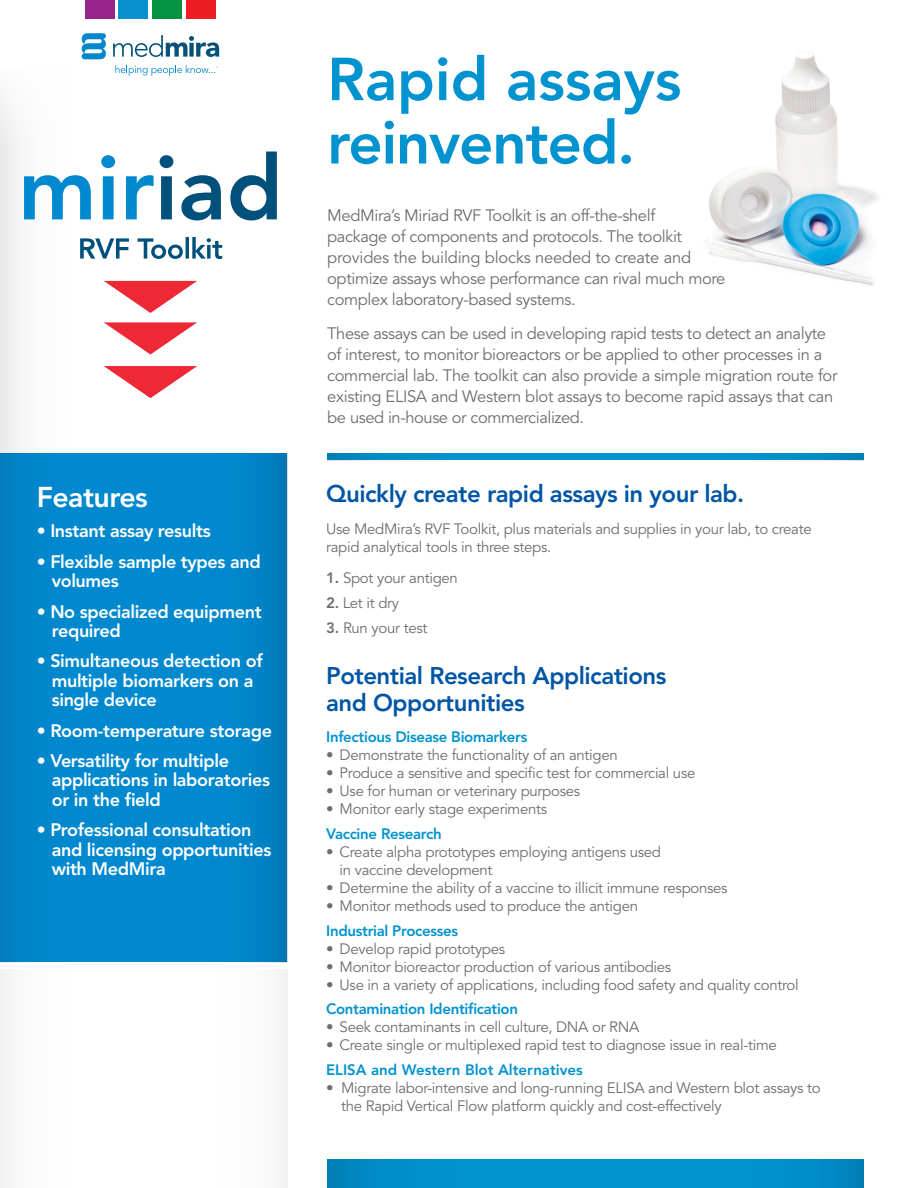
<style>
.page{position:relative;width:918px;height:1188px;background:#fff}
.page>*{position:absolute;margin:0;border:0;box-sizing:border-box;transform-origin:0 0}
.t1{font:800 60px/63.3px "Avenir";letter-spacing:-.01em;color:#0093d0}
.t2{font:800 28.5px "Avenir";letter-spacing:-.02em;color:#fff}
.t3{font:800 24px/27px "Avenir";letter-spacing:-.02em;color:#0155a5}
.t4{font:800 18px/19.5px "Avenir";letter-spacing:-.02em;color:#fff}
.t5{font:16.5px/21px "Avenir";letter-spacing:-.02em;color:#6c6d70}
.t6{font:15px/18px "Avenir";letter-spacing:-.02em;color:#6c6d70}
.t7{font:800 15px "Avenir";letter-spacing:-.02em;color:#0093d0}
.t8{font:800 15px "Avenir";color:#0093d0}
.s1{font-weight:800}
</style>
<div class="page">
<div style="left:0;top:68px;width:130px;height:385px;background:linear-gradient(to right,#f4f4f5,#fff)"></div>
<img style="left:706px;top:54px;width:171px;height:232px">
<div style="left:327px;top:1159px;width:537px;height:29px;background:#0093d0"></div>
<div style="left:633px;top:1159px;width:231px;height:29px;background:linear-gradient(to right,#0097d5,#0087c1)"></div>
<div style="left:327px;top:1159px;width:257px;height:29px;background:linear-gradient(to right,#0087c0,#0097d5)"></div>
<div style="left:0;top:453px;width:287px;height:509px;background:#0089cf"></div>
<div style="left:158px;top:453px;width:129px;height:509px;background:linear-gradient(to right,#008dd4,#007fc1)"></div>
<div style="left:0;top:453px;width:130px;height:509px;background:linear-gradient(to right,#0082c5,#008bd2)"></div>
<div style="left:327px;top:453px;width:537px;height:7px;background:#0093d0"></div>
<svg style="left:822px;top:453px;width:42px;height:7px"></svg>
<svg style="left:327px;top:453px;width:48px;height:7px"></svg>
<svg style="left:104px;top:281px;width:93px;height:32px"></svg>
<svg style="left:104px;top:322px;width:93px;height:33px"></svg>
<svg style="left:104px;top:366px;width:93px;height:32px"></svg>
<svg style="left:24px;top:175px;width:67px;height:44px"></svg>
<svg style="left:101px;top:155px;width:14px;height:64px"></svg>
<svg style="left:126px;top:175px;width:28px;height:44px"></svg>
<svg style="left:160px;top:155px;width:13px;height:64px"></svg>
<svg style="left:181px;top:175px;width:40px;height:45px"></svg>
<svg style="left:230px;top:152px;width:47px;height:68px"></svg>
<svg style="left:80px;top:237px;width:142px;height:22px"></svg>
<svg style="left:113px;top:35px;width:106px;height:22px"></svg>
<svg style="left:115px;top:65px;width:103px;height:11px"></svg>
<svg style="left:82px;top:33px;width:24px;height:26px"></svg>
<div style="left:153px;top:0;width:29px;height:19px;background:#059341"></div>
<div style="left:85px;top:0;width:29px;height:19px;background:#95258a"></div>
<div style="left:187px;top:0;width:29px;height:19px;background:#ee1d23"></div>
<div style="left:119px;top:0;width:29px;height:19px;background:#0792ce"></div>
<h2 class="t2" style="left:37px;top:480px;width:113px">Features</h2>
<p class="t4" style="left:37px;top:521px;width:176px">• Instant assay results</p>
<p class="t4" style="left:52px;top:552px;width:211px;text-indent:-15px">• Flexible sample types and volumes</p>
<p class="t4" style="left:52px;top:601px;width:212px;text-indent:-15px">• No specialized equipment required</p>
<p class="t4" style="left:52px;top:651px;width:212px;text-indent:-15px">• Simultaneous detection of multiple biomarkers on a single device</p>
<p class="t4" style="left:37px;top:721px;width:237px">• Room-temperature storage</p>
<p class="t4" style="left:52px;top:751px;width:220px;text-indent:-15px">• Versatility for multiple applications in laboratories or in the field</p>
<p class="t4" style="left:52px;top:820px;width:221px;text-indent:-15px">• Professional consultation and licensing opportunities with MedMira</p>
<h1 class="t1" style="left:327px;top:48px;width:356px">Rapid assays reinvented.</h1>
<p class="t5" style="left:327px;top:205px;width:400px">MedMira’s Miriad RVF Toolkit is an off-the-shelf<br>package of components and protocols. The toolkit provides the building blocks needed to create and optimize assays whose performance can rival much more complex laboratory-based systems.</p>
<p class="t5" style="left:327px;top:324px;width:512px">These assays can be used in developing rapid tests to detect an analyte of interest, to monitor bioreactors or be applied to other processes in a commercial lab. The toolkit can also provide a simple migration route for existing ELISA and Western blot assays to become rapid assays that can be used in-house or commercialized.</p>
<h3 class="t3" style="left:326px;top:480px;width:420px">Quickly create rapid assays in your lab.</h3>
<p class="t6" style="left:326px;top:520px;width:487px">Use MedMira’s RVF Toolkit, plus materials and supplies in your lab, to create rapid analytical tools in three steps.</p>
<p class="t6" style="left:326px;top:569px;width:133px"><span class="s1">1.</span> Spot your antigen</p>
<p class="t6" style="left:326px;top:594px;width:75px"><span class="s1">2.</span> Let it dry</p>
<p class="t6" style="left:326px;top:619px;width:103px"><span class="s1">3.</span> Run your test</p>
<h3 class="t3" style="left:326px;top:662px;width:342px">Potential Research Applications and Opportunities</h3>
<p class="t7" style="left:326px;top:728px;width:203px">Infectious Disease Biomarkers</p>
<p class="t6" style="left:326px;top:746px;width:293px">• Demonstrate the functionality of an antigen</p>
<p class="t6" style="left:326px;top:764px;width:371px">• Produce a sensitive and specific test for commercial use</p>
<p class="t6" style="left:326px;top:782px;width:256px">• Use for human or veterinary purposes</p>
<p class="t6" style="left:326px;top:800px;width:223px">• Monitor early stage experiments</p>
<p class="t7" style="left:326px;top:825px;width:117px">Vaccine Research</p>
<p class="t6" style="left:340px;top:843px;width:323px;text-indent:-14px">• Create alpha prototypes employing antigens used in vaccine development</p>
<p class="t6" style="left:326px;top:879px;width:403px">• Determine the ability of a vaccine to illicit immune responses</p>
<p class="t6" style="left:326px;top:897px;width:314px">• Monitor methods used to produce the antigen</p>
<p class="t7" style="left:326px;top:922px;width:134px">Industrial Processes</p>
<p class="t6" style="left:326px;top:940px;width:181px">• Develop rapid prototypes</p>
<p class="t6" style="left:326px;top:958px;width:347px">• Monitor bioreactor production of various antibodies</p>
<p class="t6" style="left:326px;top:976px;width:474px">• Use in a variety of applications, including food safety and quality control</p>
<p class="t7" style="left:326px;top:1000px;width:193px">Contamination Identification</p>
<p class="t6" style="left:326px;top:1019px;width:315px">• Seek contaminants in cell culture, DNA or RNA</p>
<p class="t6" style="left:326px;top:1037px;width:452px">• Create single or multiplexed rapid test to diagnose issue in real-time</p>
<p class="t8" style="left:326px;top:1061px;width:258px">ELISA and Western Blot Alternatives</p>
<p class="t6" style="left:341px;top:1079px;width:481px;text-indent:-15px">• Migrate labor-intensive and long-running ELISA and Western blot assays to the Rapid Vertical Flow platform quickly and cost-effectively</p>
</div>
